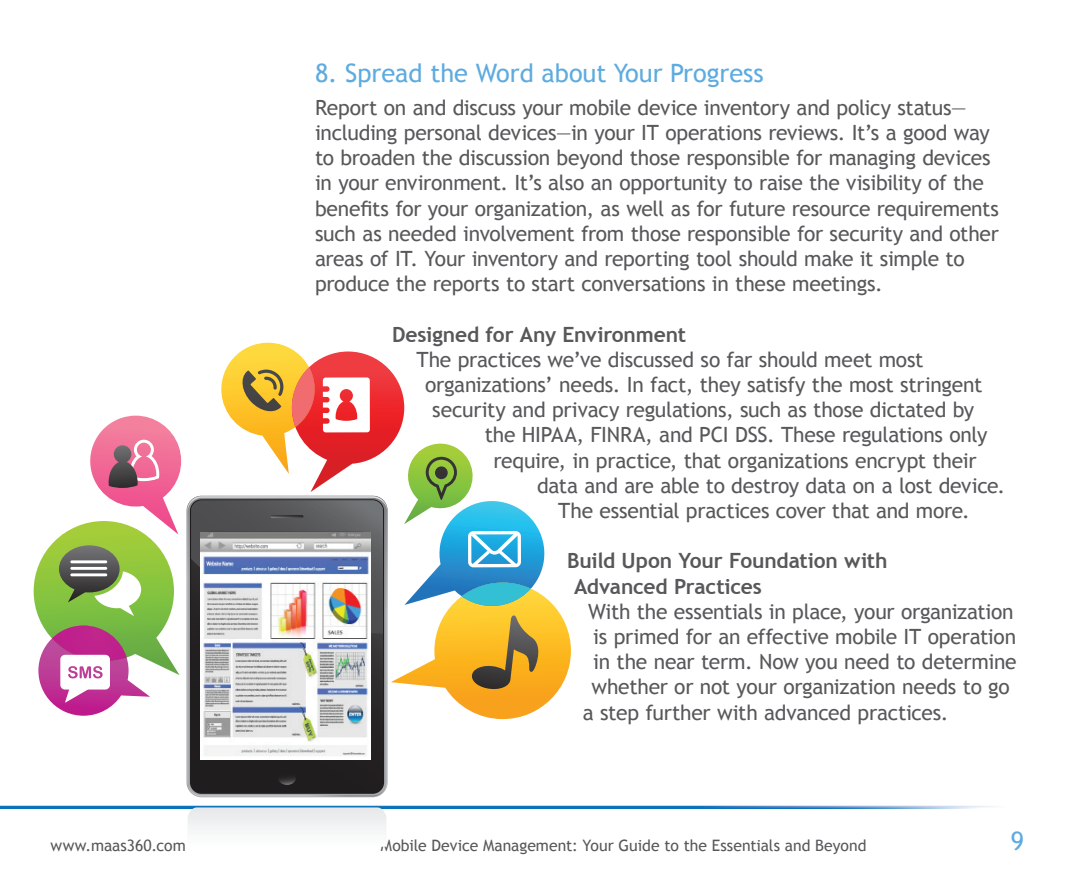
<style>
.page{position:relative;width:1071px;height:882px;background:#fff}
.page>*{position:absolute;margin:0;border:0;box-sizing:border-box;transform-origin:0 0}
.t1{font:25.38px "Trebuchet MS";color:#5eabdf}
.t2{font:21px/25.2px "Trebuchet MS";letter-spacing:-.015em;color:#57585a}
.t3{font:700 21px/25.2px "Trebuchet MS";letter-spacing:-.01em;color:#57585a}
.t4{font:15.75px "Trebuchet MS";color:#57585a}
</style>
<div class="page">
<img style="left:0;top:807px;width:981px;height:1px">
<div style="left:191px;top:759px;width:192px;height:13px;background:#201d1e"></div>
<svg style="left:188px;top:772px;width:196px;height:24px;background:#302e2f"></svg>
<svg style="left:191px;top:343px;width:380px;height:416px"></svg>
<svg style="left:34px;top:416px;width:148px;height:300px"></svg>
<div style="left:188px;top:807px;width:199px;height:24px;background:#edeff0"></div>
<img style="left:201px;top:532px;width:170px;height:228px">
<p class="t1" style="left:315px;top:58px;width:450px">8. Spread the Word about Your Progress</p>
<p class="t2" style="left:315px;top:95px;width:686px">Report on and discuss your mobile device inventory and policy status— including personal devices—in your IT operations reviews. It’s a good way to broaden the discussion beyond those responsible for managing devices in your environment. It’s also an opportunity to raise the visibility of the benefits for your organization, as well as for future resource requirements such as needed involvement from those responsible for security and other areas of IT. Your inventory and reporting tool should make it simple to produce the reports to start conversations in these meetings.</p>
<p class="t3" style="left:392px;top:322px;width:296px">Designed for Any Environment</p>
<p class="t2" style="left:417px;top:347px;width:509px">The practices we’ve discussed so far should meet most</p>
<p class="t2" style="left:425px;top:372px;width:559px">organizations’ needs. In fact, they satisfy the most stringent</p>
<p class="t2" style="left:432px;top:397px;width:544px">security and privacy regulations, such as those dictated by</p>
<p class="t2" style="left:485px;top:423px;width:504px">the HIPAA, FINRA, and PCI DSS. These regulations only</p>
<p class="t2" style="left:494px;top:448px;width:485px">require, in practice, that organizations encrypt their</p>
<p class="t2" style="left:537px;top:473px;width:469px">data and are able to destroy data on a lost device.</p>
<p class="t2" style="left:558px;top:498px;width:413px">The essential practices cover that and more.</p>
<p class="t3" style="left:574px;top:548px;width:315px;text-indent:-7px">Build Upon Your Foundation with<br>Advanced Practices</p>
<p class="t2" style="left:588px;top:599px;width:427px">With the essentials in place, your organization</p>
<p class="t2" style="left:593px;top:624px;width:424px">is primed for an effective mobile IT operation</p>
<p class="t2" style="left:593px;top:649px;width:425px">in the near term. Now you need to determine</p>
<p class="t2" style="left:592px;top:675px;width:420px">whether or not your organization needs to go</p>
<p class="t2" style="left:583px;top:700px;width:367px">a step further with advanced practices.</p>
<p class="t4" style="left:50px;top:836px;width:137px">www.maas360.com</p>
<p class="t4" style="left:381px;top:836px;width:487px">Mobile Device Management: Your Guide to the Essentials and Beyond</p>
<p class="t1" style="left:1011px;top:826px;width:15px">9</p>
</div>
